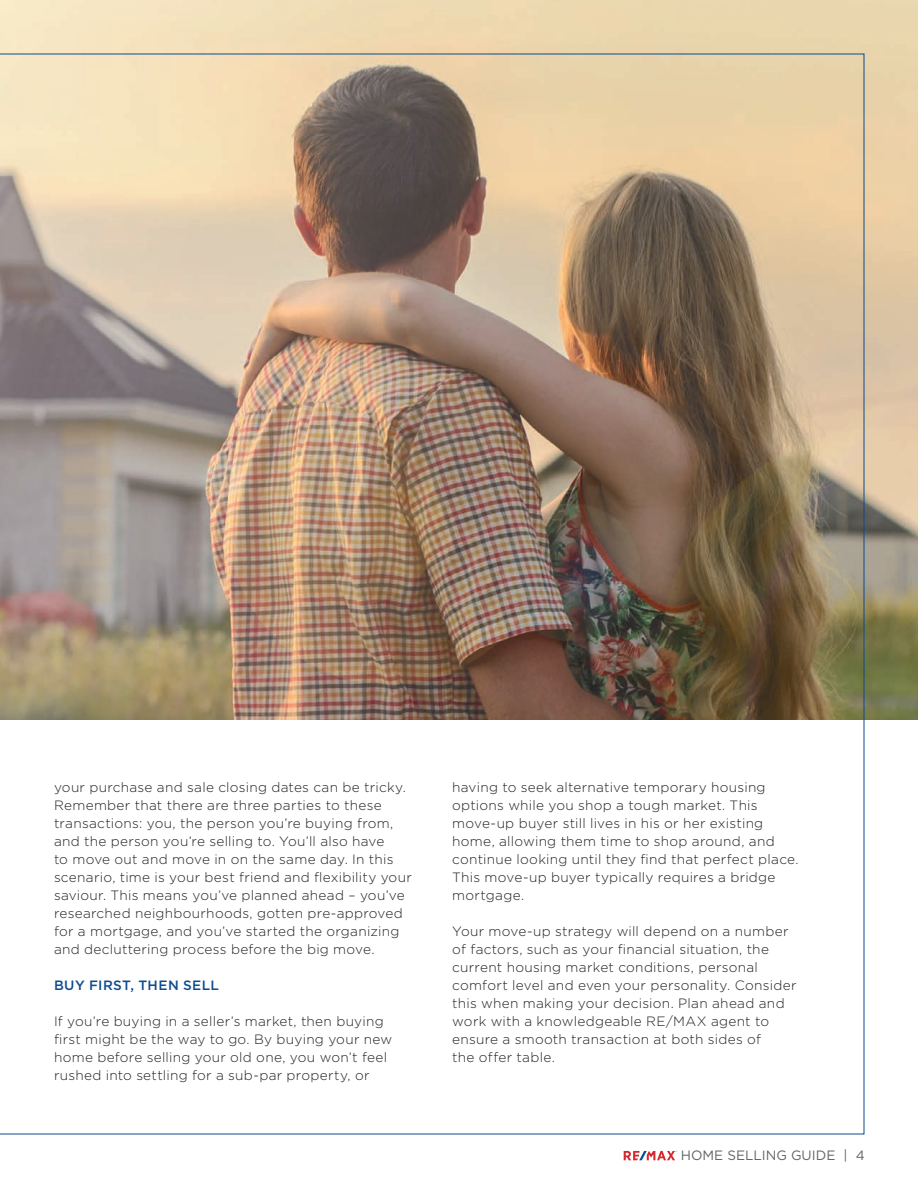
<style>
.page{position:relative;width:918px;height:1188px;background:#fff}
.page>*{position:absolute;margin:0;border:0;box-sizing:border-box;transform-origin:0 0}
.t1{font:300 13.5px/18px "Gotham HTF";letter-spacing:.02em;color:#231f20}
.t2{font:13.5px "Gotham HTF";color:#636366}
.t3{font:500 13.5px "Gotham HTF";letter-spacing:.03em;color:#0c4c90}
</style>
<div class="page">
<img style="left:0;top:0;width:918px;height:720px">
<img style="left:0;top:54px;width:864px;height:1080px">
<svg style="left:624px;top:1151px;width:53px;height:9px"></svg>
<p class="t1" style="left:54px;top:778px;width:359px">your purchase and sale closing dates can be tricky.<br>Remember that there are three parties to these transactions: you, the person you’re buying from, and the person you’re selling to. You’ll also have<br>to move out and move in on the same day. In this scenario, time is your best friend and flexibility your saviour. This means you’ve planned ahead – you’ve researched neighbourhoods, gotten pre-approved for a mortgage, and you’ve started the organizing and decluttering process before the big move.</p>
<p class="t3" style="left:54px;top:978px;width:167px">BUY FIRST, THEN SELL</p>
<p class="t1" style="left:54px;top:1012px;width:340px">If you’re buying in a seller’s market, then buying first might be the way to go. By buying your new home before selling your old one, you won’t feel rushed into settling for a sub-par property, or</p>
<p class="t1" style="left:452px;top:778px;width:348px">having to seek alternative temporary housing options while you shop a tough market. This move-up buyer still lives in his or her existing home, allowing them time to shop around, and continue looking until they find that perfect place.<br>This move-up buyer typically requires a bridge mortgage.</p>
<p class="t1" style="left:452px;top:922px;width:346px">Your move-up strategy will depend on a number of factors, such as your financial situation, the current housing market conditions, personal comfort level and even your personality. Consider this when making your decision. Plan ahead and work with a knowledgeable RE/MAX agent to ensure a smooth transaction at both sides of<br>the offer table.</p>
<p class="t2" style="left:681px;top:1148px;width:185px">HOME SELLING GUIDE | 4</p>
</div>
